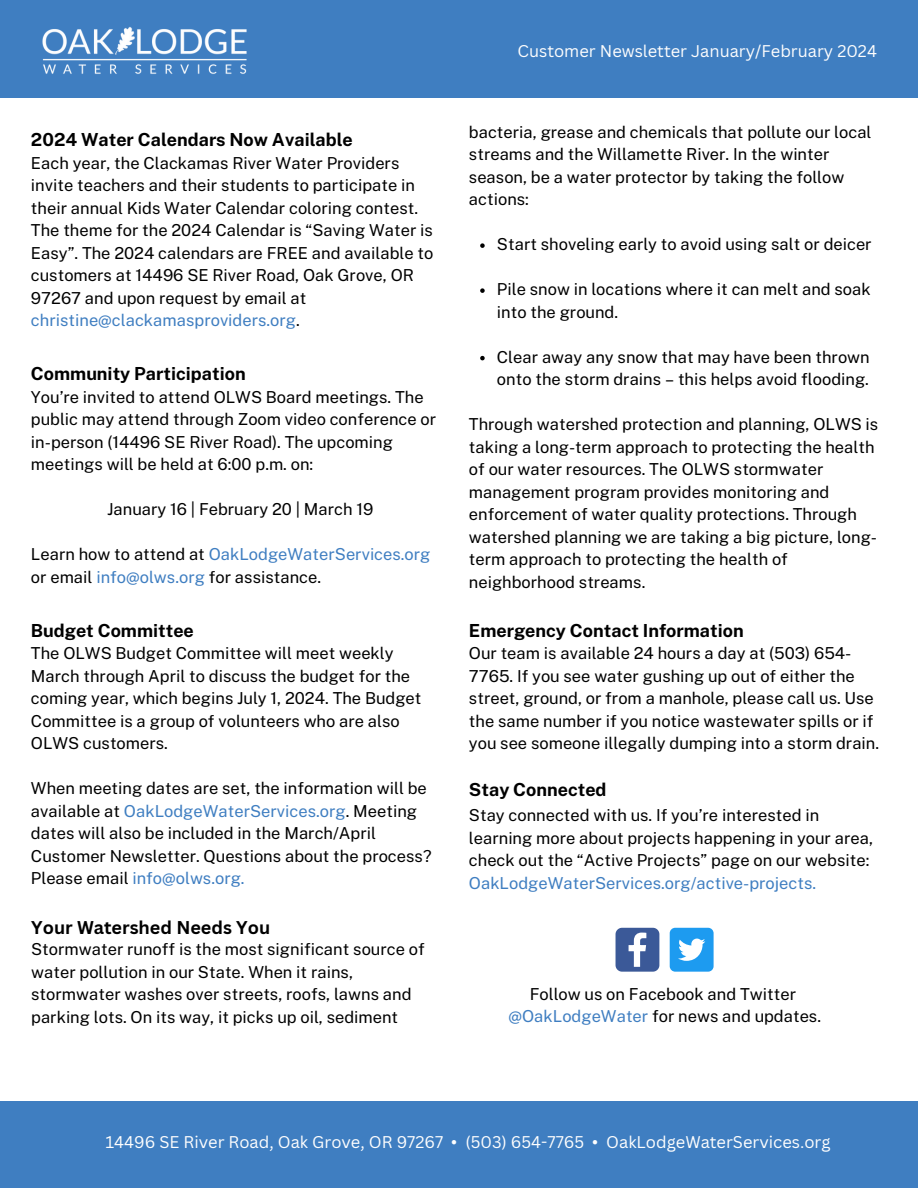
<style>
.page{position:relative;width:918px;height:1188px;background:#fff}
.page>*{position:absolute;margin:0;border:0;box-sizing:border-box;transform-origin:0 0}
.t1{font:700 18px "Public Sans";color:#000}
.t2{font:700 18px "Canva Sans";color:#000}
.t3{font:16.5px/22.5px "Public Sans";color:#000}
.t4{font:16.5px "Canva Sans";color:#fefefe}
.s1{color:#3f7ec1}
</style>
<div class="page">
<div style="left:0;top:0;width:918px;height:98px;background:#3f7ec1"></div>
<div style="left:0;top:1101px;width:918px;height:87px;background:#3f7ec1"></div>
<svg style="left:616px;top:928px;width:43px;height:44px"></svg>
<div style="left:670px;top:928px;width:44px;height:44px;background:#1d9bf0;border-radius:5px"></div>
<svg style="left:678px;top:939px;width:27px;height:22px"></svg>
<img style="left:42px;top:27px;width:205px;height:47px">
<svg style="left:480px;top:243px;width:5px;height:5px"></svg>
<svg style="left:480px;top:288px;width:5px;height:5px"></svg>
<svg style="left:480px;top:356px;width:5px;height:4px"></svg>
<p class="t1" style="left:31px;top:129px;width:323px">2024 Water Calendars Now Available</p>
<p class="t3" style="left:31px;top:152px;width:404px">Each year, the Clackamas River Water Providers invite teachers and their students to participate in their annual Kids Water Calendar coloring contest.<br>The theme for the 2024 Calendar is “Saving Water is Easy”. The 2024 calendars are FREE and available to customers at 14496 SE River Road, Oak Grove, OR 97267 and upon request by email at <span class="s1">christine@clackamasproviders.org</span>.</p>
<p class="t1" style="left:31px;top:363px;width:216px">Community Participation</p>
<p class="t3" style="left:31px;top:386px;width:407px">You’re invited to attend OLWS Board meetings. The public may attend through Zoom video conference or in-person (14496 SE River Road). The upcoming meetings will be held at 6:00 p.m. on:</p>
<p class="t3" style="left:107px;top:498px;width:268px">January 16 | February 20 | March 19</p>
<p class="t3" style="left:31px;top:543px;width:401px">Learn how to attend at <span class="s1">OakLodgeWaterServices.org </span>or email <span class="s1">info@olws.org</span> for assistance.</p>
<p class="t1" style="left:31px;top:620px;width:164px">Budget Committee</p>
<p class="t3" style="left:31px;top:642px;width:392px">The OLWS Budget Committee will meet weekly March through April to discuss the budget for the coming year, which begins July 1, 2024. The Budget Committee is a group of volunteers who are also OLWS customers.</p>
<p class="t3" style="left:31px;top:777px;width:402px">When meeting dates are set, the information will be available at <span class="s1">OakLodgeWaterServices.org</span>. Meeting dates will also be included in the March/April Customer Newsletter. Questions about the process?<br>Please email <span class="s1">info@olws.org.</span></p>
<p class="t2" style="left:31px;top:915px;width:241px">Your Watershed Needs You</p>
<p class="t3" style="left:31px;top:938px;width:395px">Stormwater runoff is the most significant source of water pollution in our State. When it rains, stormwater washes over streets, roofs, lawns and parking lots. On its way, it picks up oil, sediment</p>
<p class="t4" style="left:517px;top:39px;width:361px">Customer Newsletter January/February 2024</p>
<p class="t3" style="left:469px;top:120px;width:404px">bacteria, grease and chemicals that pollute our local streams and the Willamette River. In the winter season, be a water protector by taking the follow actions:</p>
<p class="t3" style="left:497px;top:233px;width:376px">Start shoveling early to avoid using salt or deicer</p>
<p class="t3" style="left:497px;top:278px;width:375px">Pile snow in locations where it can melt and soak into the ground.</p>
<p class="t3" style="left:497px;top:345px;width:374px">Clear away any snow that may have been thrown onto the storm drains – this helps avoid flooding.</p>
<p class="t3" style="left:469px;top:413px;width:411px">Through watershed protection and planning, OLWS is taking a long-term approach to protecting the health of our water resources. The OLWS stormwater management program provides monitoring and enforcement of water quality protections. Through watershed planning we are taking a big picture, long&shy;term approach to protecting the health of neighborhood streams.</p>
<p class="t1" style="left:469px;top:620px;width:276px">Emergency Contact Information</p>
<p class="t3" style="left:469px;top:642px;width:412px">Our team is available 24 hours a day at (503) 654- 7765. If you see water gushing up out of either the street, ground, or from a manhole, please call us. Use the same number if you notice wastewater spills or if you see someone illegally dumping into a storm drain.</p>
<p class="t1" style="left:469px;top:779px;width:139px">Stay Connected</p>
<p class="t3" style="left:469px;top:804px;width:406px">Stay connected with us. If you’re interested in learning more about projects happening in your area,</p>
<p class="t3" style="left:469px;top:849px;width:402px">check out the “Active Projects” page on our website:<br><span class="s1">OakLodgeWaterServices.org/active-projects.</span></p>
<p class="t3" style="left:530px;top:982px;width:268px">Follow us on Facebook and Twitter</p>
<p class="t3" style="left:509px;top:1005px;width:314px"><span class="s1">@OakLodgeWater</span> for news and updates.</p>
<p class="t4" style="left:105px;top:1130px;width:727px">14496 SE River Road, Oak Grove, OR 97267 • (503) 654-7765 • OakLodgeWaterServices.org</p>
</div>
